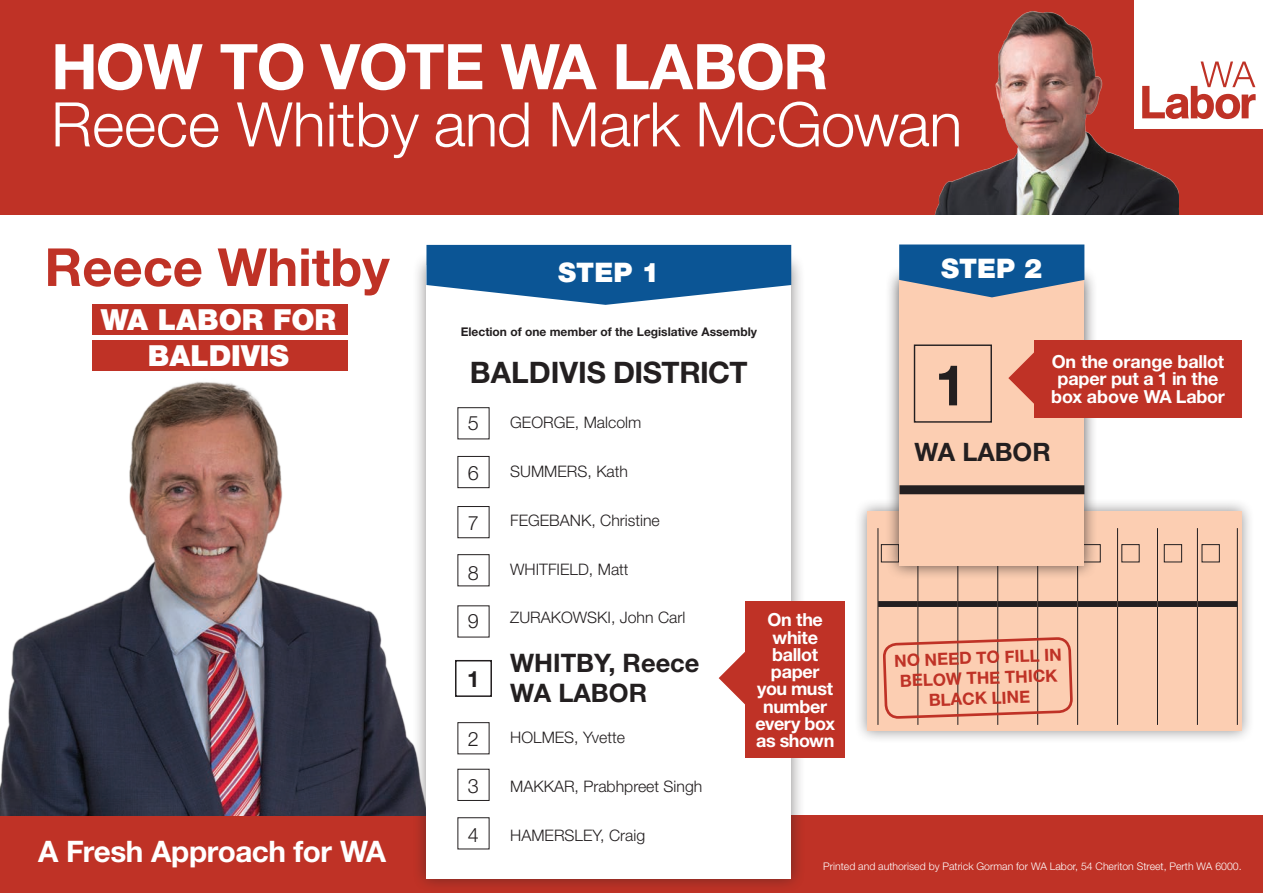
<style>
.page{position:relative;width:1263px;height:893px;background:#fff}
.page>*{position:absolute;margin:0;border:0;box-sizing:border-box;transform-origin:0 0}
.t1{font:700 63px "Helvetica Neue";letter-spacing:-.02em;color:#fff}
.t2{font:300 61.5px "Helvetica Neue";letter-spacing:-.005em;color:#fff}
.t3{font:700 56.55px "Helvetica Neue";color:#231f20}
.t4{font:700 52.5px "Helvetica Neue";color:#bf3226}
.t5{font:700 29.7px "Helvetica Neue";letter-spacing:-.02em;color:#fff}
.t6{font:700 29.7px "Helvetica Neue";letter-spacing:-.005em;color:#231f20}
.t7{font:900 29.1px/35.7px "Helvetica Neue";color:#fff;text-align:center}
.t8{font:900 27px "Helvetica Neue";color:#fff}
.t9{font:700 25.5px/30.6px "Helvetica Neue";color:#231f20}
.t10{font:700 25.35px "Helvetica Neue";color:#231f20}
.t11{font:700 22.5px "Helvetica Neue";color:#231f20}
.t12{font:300 19.8px "Helvetica Neue";color:#231f20}
.t13{font:700 18px/17.2px "Helvetica Neue";letter-spacing:-.015em;color:#fff;text-align:center}
.t14{font:700 16.95px/20.2px "Helvetica Neue";color:#bf3226;text-align:center}
.t15{font:300 15.9px "Helvetica Neue";color:#231f20}
.t16{font:700 12px "Helvetica Neue";color:#231f20}
.t17{font:300 10.5px "Helvetica Neue";color:#fff}
</style>
<div class="page">
<div style="left:0;top:815px;width:1263px;height:78px;background:#bf3226"></div>
<img style="left:0;top:363px;width:412px;height:452px">
<div style="left:0;top:0;width:1263px;height:214px;background:#bf3226"></div>
<img style="left:935px;top:11px;width:243px;height:203px">
<div style="left:412px;top:251px;width:393px;height:641px;background:#231f20;opacity:.5"></div>
<div style="left:426px;top:265px;width:365px;height:613px;background:#fff"></div>
<div style="left:745px;top:602px;width:99px;height:156px;background:#bf3226"></div>
<svg style="left:719px;top:652px;width:26px;height:53px"></svg>
<svg style="left:426px;top:245px;width:365px;height:60px"></svg>
<svg style="left:1134px;top:0;width:129px;height:129px;background:#f6e4e2"></svg>
<div style="left:455px;top:660px;width:37px;height:37px;border:2px solid #231f20"></div>
<div style="left:458px;top:506px;width:31px;height:32px;border:1px solid #231f20"></div>
<div style="left:458px;top:456px;width:31px;height:32px;border:1px solid #231f20"></div>
<div style="left:92px;top:304px;width:255px;height:31px;background:#bf3226"></div>
<div style="left:92px;top:340px;width:255px;height:31px;background:#bf3226"></div>
<div style="left:854px;top:498px;width:401px;height:246px;background:#231f20;opacity:.5"></div>
<div style="left:867px;top:511px;width:375px;height:220px;background:#fcceb2"></div>
<hr style="left:878px;top:528px;width:1px;height:76px;background:#231f20">
<hr style="left:918px;top:528px;width:1px;height:73px;background:#231f20">
<hr style="left:957px;top:528px;width:1px;height:73px;background:#231f20">
<hr style="left:997px;top:528px;width:1px;height:73px;background:#231f20">
<hr style="left:1037px;top:528px;width:1px;height:73px;background:#231f20">
<hr style="left:1077px;top:528px;width:1px;height:73px;background:#231f20">
<hr style="left:1117px;top:528px;width:1px;height:73px;background:#231f20">
<hr style="left:1157px;top:528px;width:1px;height:73px;background:#231f20">
<hr style="left:1197px;top:528px;width:1px;height:73px;background:#231f20">
<hr style="left:1237px;top:528px;width:1px;height:76px;background:#231f20">
<hr style="left:878px;top:604px;width:1px;height:121px;background:#231f20">
<hr style="left:918px;top:607px;width:1px;height:118px;background:#231f20">
<hr style="left:957px;top:607px;width:1px;height:118px;background:#231f20">
<hr style="left:997px;top:607px;width:1px;height:118px;background:#231f20">
<hr style="left:1037px;top:607px;width:1px;height:118px;background:#231f20">
<hr style="left:1077px;top:607px;width:1px;height:118px;background:#231f20">
<hr style="left:1117px;top:607px;width:1px;height:118px;background:#231f20">
<hr style="left:1157px;top:607px;width:1px;height:118px;background:#231f20">
<hr style="left:1197px;top:607px;width:1px;height:118px;background:#231f20">
<hr style="left:1237px;top:604px;width:1px;height:121px;background:#231f20">
<div style="left:878px;top:601px;width:40px;height:6px;background:#231f20"></div>
<div style="left:918px;top:601px;width:40px;height:6px;background:#231f20"></div>
<div style="left:958px;top:601px;width:40px;height:6px;background:#231f20"></div>
<div style="left:998px;top:601px;width:40px;height:6px;background:#231f20"></div>
<div style="left:1038px;top:601px;width:39px;height:6px;background:#231f20"></div>
<div style="left:1077px;top:601px;width:40px;height:6px;background:#231f20"></div>
<div style="left:1117px;top:601px;width:40px;height:6px;background:#231f20"></div>
<div style="left:1157px;top:601px;width:40px;height:6px;background:#231f20"></div>
<div style="left:1197px;top:601px;width:40px;height:6px;background:#231f20"></div>
<div style="left:881px;top:544px;width:18px;height:18px;border:1px solid #231f20"></div>
<div style="left:1122px;top:544px;width:17px;height:18px;border:1px solid #231f20"></div>
<div style="left:1164px;top:544px;width:18px;height:18px;border:1px solid #231f20"></div>
<svg style="left:884px;top:638px;width:188px;height:80px"></svg>
<div style="left:885px;top:265px;width:213px;height:314px;background:#231f20;opacity:.75"></div>
<div style="left:899px;top:279px;width:185px;height:286px;background:#fcceb2"></div>
<div style="left:914px;top:344px;width:78px;height:79px;border:1px solid #231f20"></div>
<div style="left:899px;top:485px;width:185px;height:9px;background:#231f20"></div>
<svg style="left:899px;top:244px;width:185px;height:53px;background:#33699a"></svg>
<svg style="left:1008px;top:352px;width:26px;height:52px"></svg>
<div style="left:1034px;top:340px;width:208px;height:78px;background:#bf3226"></div>
<h1 class="t1" style="left:51px;top:28px;width:779px">HOW TO VOTE WA LABOR</h1>
<h2 class="t2" style="left:51px;top:87px;width:913px">Reece Whitby and Mark McGowan</h2>
<h3 class="t4" style="left:44px;top:235px;width:347px">Reece Whitby</h3>
<h3 class="t7" style="left:101px;top:302px;width:237px">WA LABOR FOR<br>BALDIVIS</h3>
<h3 class="t5" style="left:38px;top:833px;width:349px">A Fresh Approach for WA</h3>
<h3 class="t8" style="left:558px;top:256px;width:103px">STEP 1</h3>
<p class="t16" style="left:461px;top:324px;width:298px">Election of one member of the Legislative Assembly</p>
<h3 class="t6" style="left:470px;top:354px;width:279px">BALDIVIS DISTRICT</h3>
<p class="t15" style="left:510px;top:413px;width:133px">GEORGE, Malcolm</p>
<p class="t15" style="left:510px;top:462px;width:119px">SUMMERS, Kath</p>
<p class="t15" style="left:510px;top:510px;width:151px">FEGEBANK, Christine</p>
<p class="t15" style="left:510px;top:559px;width:120px">WHITFIELD, Matt</p>
<p class="t15" style="left:510px;top:608px;width:177px">ZURAKOWSKI, John Carl</p>
<h3 class="t9" style="left:510px;top:647px;width:191px">WHITBY, Reece<br>WA LABOR</h3>
<p class="t15" style="left:510px;top:728px;width:116px">HOLMES, Yvette</p>
<p class="t15" style="left:510px;top:777px;width:194px">MAKKAR, Prabhpreet Singh</p>
<p class="t15" style="left:510px;top:826px;width:137px">HAMERSLEY, Craig</p>
<p class="t12" style="left:468px;top:411px;width:13px">5</p>
<p class="t12" style="left:468px;top:461px;width:13px">6</p>
<p class="t12" style="left:468px;top:510px;width:13px">7</p>
<p class="t12" style="left:468px;top:560px;width:13px">8</p>
<p class="t12" style="left:468px;top:609px;width:13px">9</p>
<p class="t13" style="left:755px;top:611px;width:81px">On the white ballot paper you must number every box as shown</p>
<h3 class="t11" style="left:467px;top:665px;width:14px">1</h3>
<p class="t12" style="left:468px;top:727px;width:13px">2</p>
<p class="t12" style="left:468px;top:774px;width:13px">3</p>
<p class="t12" style="left:468px;top:822px;width:13px">4</p>
<h3 class="t8" style="left:941px;top:252px;width:103px">STEP 2</h3>
<h3 class="t3" style="left:935px;top:350px;width:33px">1</h3>
<p class="t13" style="left:1051px;top:353px;width:175px">On the orange ballot paper put a 1 in the box above WA Labor</p>
<h3 class="t10" style="left:914px;top:436px;width:138px">WA LABOR</h3>
<p class="t14" style="left:894px;top:650px;width:169px;rotate:-2deg">NO NEED TO FILL IN<br>BELOW THE THICK<br>BLACK LINE</p>
<p class="t17" style="left:823px;top:859px;width:420px">Printed and authorised by Patrick Gorman for WA Labor, 54 Cheriton Street, Perth WA 6000.</p>
</div>
